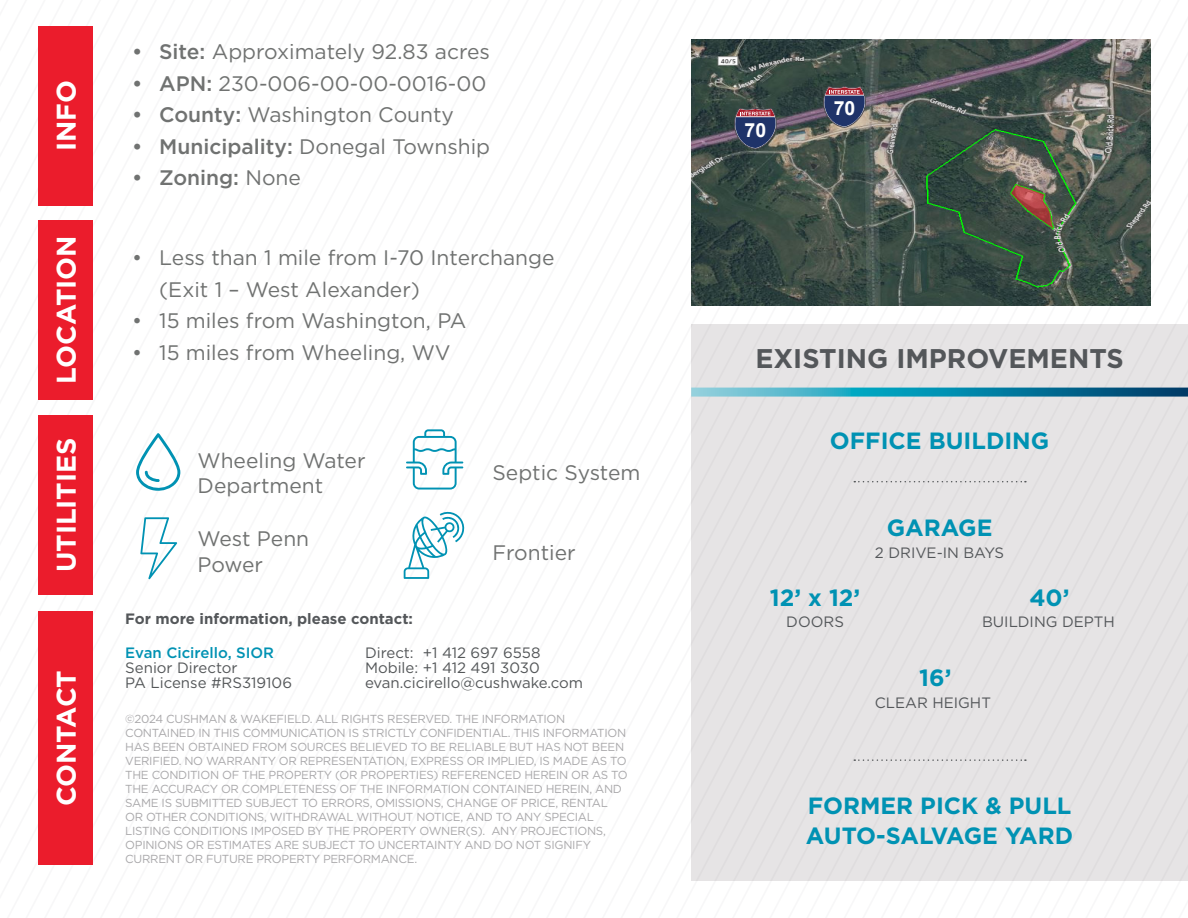
<style>
.page{position:relative;width:1188px;height:918px;background:#fff}
.page>*{position:absolute;margin:0;border:0;box-sizing:border-box;transform-origin:0 0}
.t1{font:700 27px "Gotham";color:#fff}
.t2{font:700 27px "Gotham";color:#54575a}
.t3{font:700 23.55px "Gotham";color:#0092b3}
.t4{font:700 23.55px "Gotham";letter-spacing:-.02em;color:#0092b3}
.t5{font:21px/25.2px "Gotham";color:#707271}
.t6{font:500 21px "Gotham";color:#707271}
.t7{font:700 19.5px "Arial";color:#fff}
.t8{font:15px "Gotham";color:#545759}
.t9{font:15px "Gotham";color:#54575a}
.t10{font:700 15px "Gotham";color:#54575a}
.t11{font:500 15px "Gotham";color:#0092b3}
.t12{font:11.7px/14px "Gotham";letter-spacing:-.025em;color:#a9a8aa}
.s1{font-weight:500}
.s2{font-weight:400}
</style>
<div class="page">
<div style="left:691px;top:324px;width:497px;height:556px;background:#e6e4e5"></div>
<svg style="left:691px;top:388px;width:497px;height:9px;background:#288fad"></svg>
<img style="left:691px;top:39px;width:459px;height:267px">
<div style="left:38px;top:415px;width:55px;height:180px;background:#eb1c2c"></div>
<svg style="left:404px;top:511px;width:61px;height:68px"></svg>
<svg style="left:140px;top:517px;width:37px;height:62px"></svg>
<svg style="left:136px;top:433px;width:44px;height:58px"></svg>
<svg style="left:854px;top:481px;width:172px;height:1px"></svg>
<svg style="left:854px;top:759px;width:172px;height:2px"></svg>
<div style="left:38px;top:611px;width:55px;height:254px;background:#eb1c2c"></div>
<svg style="left:734px;top:108px;width:42px;height:41px;background:#4a4868"></svg>
<svg style="left:823px;top:86px;width:43px;height:42px;background:#55516f"></svg>
<svg style="left:406px;top:429px;width:57px;height:61px"></svg>
<div style="left:38px;top:220px;width:55px;height:179px;background:#eb1c2c"></div>
<div style="left:38px;top:26px;width:55px;height:179px;background:#eb1c2c"></div>
<svg style="left:1011px;top:185px;width:42px;height:44px;background:#735947"></svg>
<p class="t1" style="left:49px;top:151px;width:73px;rotate:-90deg">INFO</p>
<p class="t1" style="left:49px;top:384px;width:150px;rotate:-90deg">LOCATION</p>
<p class="t1" style="left:49px;top:572px;width:136px;rotate:-90deg">UTILITIES</p>
<p class="t1" style="left:49px;top:806px;width:138px;rotate:-90deg">CONTACT</p>
<p class="t5" style="left:132px;top:39px;width:359px"><span class="s1">• Site:</span> Approximately 92.83 acres</p>
<p class="t5" style="left:132px;top:70px;width:356px"><span class="s1">• APN:</span> 230-006-00-00-0016-00</p>
<p class="t5" style="left:132px;top:102px;width:323px"><span class="s1">• County:</span> Washington County</p>
<p class="t5" style="left:132px;top:133px;width:360px"><span class="s1">• Municipality:</span> Donegal Township</p>
<p class="t6" style="left:132px;top:164px;width:170px">• Zoning: <span class="s2">None</span></p>
<p class="t5" style="left:159px;top:242px;width:397px;line-height:31.5px;text-indent:-27px">• Less than 1 mile from I-70 Interchange (Exit 1 – West Alexander)</p>
<p class="t5" style="left:132px;top:308px;width:336px">• 15 miles from Washington, PA</p>
<p class="t5" style="left:132px;top:339px;width:320px">• 15 miles from Wheeling, WV</p>
<p class="t5" style="left:198px;top:448px;width:169px">Wheeling Water<br>Department</p>
<p class="t5" style="left:198px;top:526px;width:113px">West Penn<br>Power</p>
<p class="t5" style="left:492px;top:460px;width:149px">Septic System</p>
<p class="t5" style="left:492px;top:540px;width:85px">Frontier</p>
<p class="t10" style="left:125px;top:609px;width:289px">For more information, please contact:</p>
<p class="t11" style="left:125px;top:643px;width:150px">Evan Cicirello, SIOR</p>
<p class="t8" style="left:125px;top:658px;width:114px">Senior Director</p>
<p class="t8" style="left:125px;top:673px;width:168px">PA License #RS319106</p>
<p class="t8" style="left:365px;top:643px;width:177px">Direct: +1 412 697 6558</p>
<p class="t8" style="left:365px;top:658px;width:176px">Mobile: +1 412 491 3030</p>
<p class="t8" style="left:365px;top:673px;width:220px">evan.cicirello@cushwake.com</p>
<p class="t12" style="left:125px;top:712px;width:504px">©2024 CUSHMAN &amp; WAKEFIELD. ALL RIGHTS RESERVED. THE INFORMATION CONTAINED IN THIS COMMUNICATION IS STRICTLY CONFIDENTIAL. THIS INFORMATION HAS BEEN OBTAINED FROM SOURCES BELIEVED TO BE RELIABLE BUT HAS NOT BEEN VERIFIED. NO WARRANTY OR REPRESENTATION, EXPRESS OR IMPLIED, IS MADE AS TO THE CONDITION OF THE PROPERTY (OR PROPERTIES) REFERENCED HEREIN OR AS TO THE ACCURACY OR COMPLETENESS OF THE INFORMATION CONTAINED HEREIN, AND SAME IS SUBMITTED SUBJECT TO ERRORS, OMISSIONS, CHANGE OF PRICE, RENTAL OR OTHER CONDITIONS, WITHDRAWAL WITHOUT NOTICE, AND TO ANY SPECIAL LISTING CONDITIONS IMPOSED BY THE PROPERTY OWNER(S). ANY PROJECTIONS, OPINIONS OR ESTIMATES ARE SUBJECT TO UNCERTAINTY AND DO NOT SIGNIFY CURRENT OR FUTURE PROPERTY PERFORMANCE.</p>
<p class="t7" style="left:745px;top:116px;width:23px">70</p>
<p class="t7" style="left:834px;top:95px;width:23px">70</p>
<p class="t2" style="left:755px;top:341px;width:370px">EXISTING IMPROVEMENTS</p>
<p class="t3" style="left:830px;top:425px;width:221px">OFFICE BUILDING</p>
<p class="t3" style="left:887px;top:512px;width:107px">GARAGE</p>
<p class="t3" style="left:770px;top:582px;width:92px">12’ x 12’</p>
<p class="t9" style="left:786px;top:612px;width:59px">DOORS</p>
<p class="t9" style="left:875px;top:543px;width:131px">2 DRIVE-IN BAYS</p>
<p class="t3" style="left:1029px;top:582px;width:42px">40’</p>
<p class="t9" style="left:982px;top:612px;width:134px">BUILDING DEPTH</p>
<p class="t3" style="left:919px;top:662px;width:34px">16’</p>
<p class="t9" style="left:875px;top:693px;width:118px">CLEAR HEIGHT</p>
<p class="t3" style="left:808px;top:790px;width:265px">FORMER PICK &amp; PULL</p>
<p class="t4" style="left:806px;top:820px;width:269px">AUTO-SALVAGE YARD</p>
</div>
